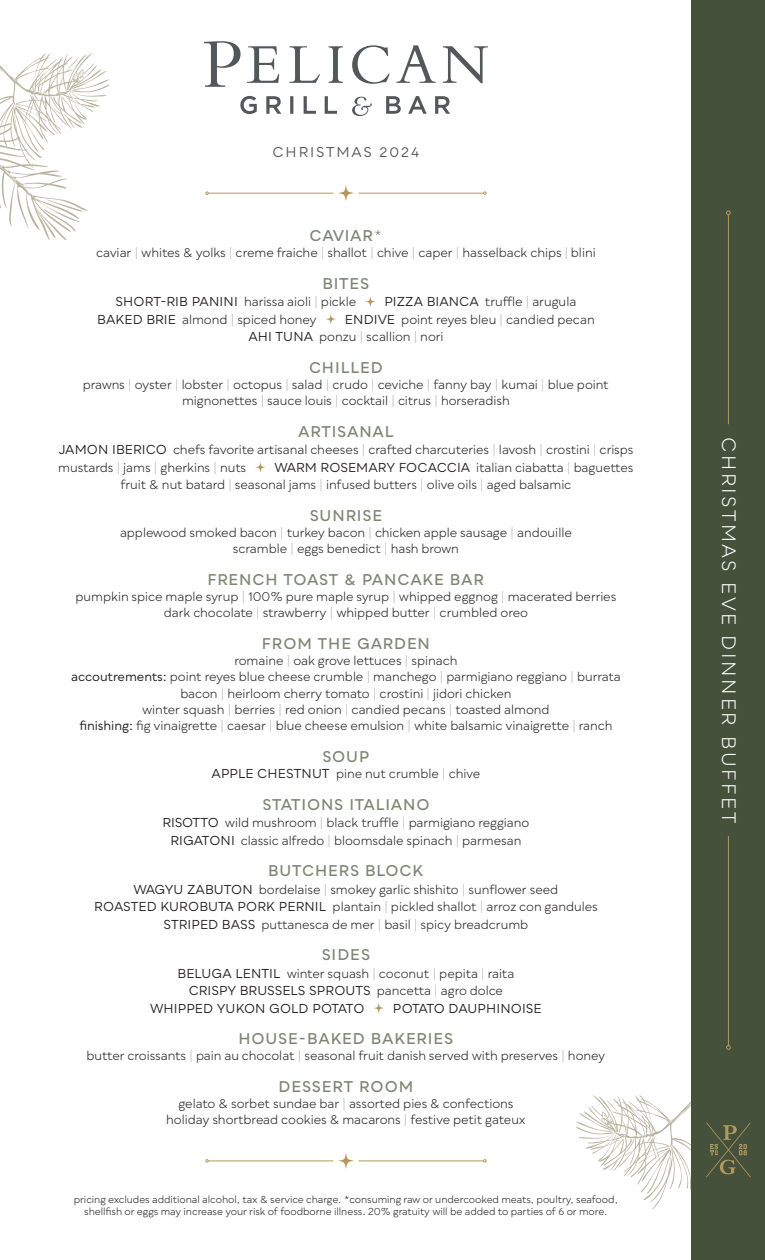
<style>
.page{position:relative;width:765px;height:1260px;background:#fff}
.page>*{position:absolute;margin:0;border:0;box-sizing:border-box;transform-origin:0 0}
.t1{font:18.75px "Qualion";letter-spacing:.13em;color:#fff}
.Qualion_Section{font:600 15px "Qualion";letter-spacing:.05em;color:#7c8672}
.qualion_Item{font:13.75px "Qualion";letter-spacing:.13em;color:#54575a}
.Qualion_description{font:12.5px/17.5px "Qualion";letter-spacing:-.005em;color:#231f20}
.Qualion_description-2{font:12.5px "Qualion";color:#231f20}
.Qualion_description-3{font:10px/12.5px "Qualion";letter-spacing:-.005em;color:#231f20;text-align:center}
.s1{font-weight:400}
.s2{font-weight:100}
.s3{font-style:inherit}
</style>
<div class="page">
<div style="left:692px;top:0;width:73px;height:1260px;background:#46513b"></div>
<svg style="left:365px;top:296px;width:11px;height:11px"></svg>
<svg style="left:326px;top:314px;width:10px;height:10px"></svg>
<svg style="left:255px;top:462px;width:11px;height:10px"></svg>
<svg style="left:374px;top:1003px;width:10px;height:10px"></svg>
<svg style="left:576px;top:1095px;width:175px;height:115px"></svg>
<svg style="left:247px;top:45px;width:241px;height:39px"></svg>
<svg style="left:204px;top:41px;width:37px;height:46px"></svg>
<svg style="left:240px;top:96px;width:97px;height:18px"></svg>
<svg style="left:386px;top:96px;width:64px;height:18px"></svg>
<svg style="left:352px;top:97px;width:20px;height:19px"></svg>
<hr style="left:728px;top:215px;width:1px;height:209px;background:#b2985d">
<svg style="left:726px;top:210px;width:5px;height:5px"></svg>
<hr style="left:728px;top:836px;width:1px;height:210px;background:#b2985d">
<svg style="left:726px;top:1045px;width:5px;height:5px"></svg>
<svg style="left:0;top:53px;width:110px;height:187px"></svg>
<hr style="left:208px;top:193px;width:125px;height:1px;background:#b2985d">
<svg style="left:205px;top:192px;width:4px;height:3px"></svg>
<hr style="left:359px;top:193px;width:125px;height:1px;background:#b2985d">
<svg style="left:338px;top:185px;width:16px;height:16px"></svg>
<hr style="left:208px;top:1161px;width:125px;height:1px;background:#b2985d">
<svg style="left:205px;top:1159px;width:4px;height:3px"></svg>
<hr style="left:359px;top:1161px;width:125px;height:1px;background:#b2985d">
<svg style="left:338px;top:1153px;width:16px;height:16px"></svg>
<p class="qualion_Item" style="left:273px;top:144px;width:148px">CHRISTMAS 2024</p>
<p class="Qualion_Section" style="left:310px;top:227px;width:74px">CAVIAR<span class="s1">*</span></p>
<p class="Qualion_description" style="left:96px;top:244px;width:501px">caviar <span class="s2">|</span> whites &amp; yolks <span class="s2">|</span> creme fraiche <span class="s2">|</span> shallot <span class="s2">|</span> chive <span class="s2">|</span> caper <span class="s2">|</span> hasselback chips <span class="s2">|</span> blini</p>
<p class="Qualion_Section" style="left:322px;top:275px;width:48px">BITES</p>
<p class="Qualion_description" style="left:116px;top:293px;width:242px"><span class="s3">SHORT-RIB PANINI</span> harissa aioli <span class="s2">|</span> pickle</p>
<p class="Qualion_description" style="left:384px;top:293px;width:193px"><span class="s3">PIZZA BIANCA</span> truffle <span class="s2">|</span> arugula</p>
<p class="Qualion_description" style="left:97px;top:311px;width:221px"><span class="s3">BAKED BRIE</span> almond <span class="s2">|</span> spiced honey</p>
<p class="Qualion_description" style="left:345px;top:311px;width:251px"><span class="s3">ENDIVE</span> point reyes bleu <span class="s2">|</span> candied pecan</p>
<p class="Qualion_description" style="left:248px;top:328px;width:197px"><span class="s3">AHI TUNA</span> ponzu <span class="s2">|</span> scallion <span class="s2">|</span> nori</p>
<p class="Qualion_Section" style="left:309px;top:359px;width:75px">CHILLED</p>
<p class="Qualion_description" style="left:83px;top:376px;width:528px">prawns <span class="s2">|</span> oyster <span class="s2">|</span> lobster <span class="s2">|</span> octopus <span class="s2">|</span> salad <span class="s2">|</span> crudo <span class="s2">|</span> ceviche <span class="s2">|</span> fanny bay <span class="s2">|</span> kumai <span class="s2">|</span> blue point</p>
<p class="Qualion_description" style="left:182px;top:392px;width:329px">mignonettes <span class="s2">|</span> sauce louis <span class="s2">|</span> cocktail <span class="s2">|</span> citrus <span class="s2">|</span> horseradish</p>
<p class="Qualion_Section" style="left:298px;top:423px;width:97px">ARTISANAL</p>
<p class="Qualion_description" style="left:58px;top:441px;width:577px"><span class="s3">JAMON IBERICO</span> chefs favorite artisanal cheeses <span class="s2">|</span> crafted charcuteries <span class="s2">|</span> lavosh <span class="s2">|</span> crostini <span class="s2">|</span> crisps mustards <span class="s2">|</span> jams <span class="s2">|</span> gherkins <span class="s2">|</span> nuts</p>
<p class="Qualion_description" style="left:120px;top:459px;width:515px;text-indent:154px"><span class="s3">WARM ROSEMARY FOCACCIA</span> italian ciabatta <span class="s2">|</span> baguettes fruit &amp; nut batard <span class="s2">|</span> seasonal jams <span class="s2">|</span> infused butters <span class="s2">|</span> olive oils <span class="s2">|</span> aged balsamic</p>
<p class="Qualion_Section" style="left:310px;top:507px;width:74px">SUNRISE</p>
<p class="Qualion_description" style="left:120px;top:524px;width:453px">applewood smoked bacon <span class="s2">|</span> turkey bacon <span class="s2">|</span> chicken apple sausage <span class="s2">|</span> andouille</p>
<p class="Qualion_description" style="left:233px;top:540px;width:228px">scramble <span class="s2">|</span> eggs benedict <span class="s2">|</span> hash brown</p>
<p class="Qualion_Section" style="left:208px;top:571px;width:278px">FRENCH TOAST &amp; PANCAKE BAR</p>
<p class="Qualion_description" style="left:75px;top:588px;width:542px">pumpkin spice maple syrup <span class="s2">|</span> 100% pure maple syrup <span class="s2">|</span> whipped eggnog <span class="s2">|</span> macerated berries</p>
<p class="Qualion_description" style="left:164px;top:604px;width:366px">dark chocolate <span class="s2">|</span> strawberry <span class="s2">|</span> whipped butter <span class="s2">|</span> crumbled oreo</p>
<p class="Qualion_Section" style="left:262px;top:635px;width:170px">FROM THE GARDEN</p>
<p class="Qualion_description" style="left:234px;top:652px;width:224px">romaine <span class="s2">|</span> oak grove lettuces <span class="s2">|</span> spinach</p>
<p class="Qualion_description" style="left:71px;top:668px;width:551px"><span class="s3">accoutrements:</span> point reyes blue cheese crumble <span class="s2">|</span> manchego <span class="s2">|</span> parmigiano reggiano <span class="s2">|</span> burrata</p>
<p class="Qualion_description" style="left:180px;top:685px;width:333px">bacon <span class="s2">|</span> heirloom cherry tomato <span class="s2">|</span> crostini <span class="s2">|</span> jidori chicken</p>
<p class="Qualion_description" style="left:142px;top:701px;width:409px">winter squash <span class="s2">|</span> berries <span class="s2">|</span> red onion <span class="s2">|</span> candied pecans <span class="s2">|</span> toasted almond</p>
<p class="Qualion_description" style="left:79px;top:717px;width:535px"><span class="s3">finishing:</span> fig vinaigrette <span class="s2">|</span> caesar <span class="s2">|</span> blue cheese emulsion <span class="s2">|</span> white balsamic vinaigrette <span class="s2">|</span> ranch</p>
<p class="Qualion_Section" style="left:322px;top:748px;width:49px">SOUP</p>
<p class="Qualion_description" style="left:212px;top:765px;width:270px"><span class="s3">APPLE CHESTNUT</span> pine nut crumble <span class="s2">|</span> chive</p>
<p class="Qualion_Section" style="left:262px;top:796px;width:169px">STATIONS ITALIANO</p>
<p class="Qualion_description" style="left:162px;top:814px;width:369px"><span class="s3">RISOTTO</span> wild mushroom <span class="s2">|</span> black truffle <span class="s2">|</span> parmigiano reggiano</p>
<p class="Qualion_description" style="left:170px;top:831px;width:352px"><span class="s3">RIGATONI</span> classic alfredo <span class="s2">|</span> bloomsdale spinach <span class="s2">|</span> parmesan</p>
<p class="Qualion_Section" style="left:268px;top:862px;width:157px">BUTCHERS BLOCK</p>
<p class="Qualion_description" style="left:133px;top:881px;width:426px"><span class="s3">WAGYU ZABUTON</span> bordelaise <span class="s2">|</span> smokey garlic shishito <span class="s2">|</span> sunflower seed</p>
<p class="Qualion_description" style="left:94px;top:898px;width:505px"><span class="s3">ROASTED KUROBUTA PORK PERNIL</span> plantain <span class="s2">|</span> pickled shallot <span class="s2">|</span> arroz con gandules</p>
<p class="Qualion_description" style="left:164px;top:916px;width:366px"><span class="s3">STRIPED BASS</span> puttanesca de mer <span class="s2">|</span> basil <span class="s2">|</span> spicy breadcrumb</p>
<p class="Qualion_Section" style="left:322px;top:946px;width:50px">SIDES</p>
<p class="Qualion_description" style="left:178px;top:965px;width:338px;text-align:center"><span class="s3">BELUGA LENTIL</span> winter squash <span class="s2">|</span> coconut <span class="s2">|</span> pepita <span class="s2">|</span> raita<br><span class="s3">CRISPY BRUSSELS SPROUTS</span> pancetta <span class="s2">|</span> agro dolce</p>
<p class="Qualion_description-2" style="left:150px;top:1001px;width:216px">WHIPPED YUKON GOLD POTATO</p>
<p class="Qualion_description-2" style="left:393px;top:1001px;width:150px">POTATO DAUPHINOISE</p>
<p class="Qualion_Section" style="left:239px;top:1030px;width:216px">HOUSE-BAKED BAKERIES</p>
<p class="Qualion_description" style="left:87px;top:1047px;width:520px">butter croissants <span class="s2">|</span> pain au chocolat <span class="s2">|</span> seasonal fruit danish served with preserves <span class="s2">|</span> honey</p>
<p class="Qualion_Section" style="left:278px;top:1078px;width:136px">DESSERT ROOM</p>
<p class="Qualion_description" style="left:166px;top:1096px;width:361px;line-height:16.2px;text-align:center">gelato &amp; sorbet sundae bar <span class="s2">|</span> assorted pies &amp; confections holiday shortbread cookies &amp; macarons <span class="s2">|</span> festive petit gateux</p>
<p class="Qualion_description-3" style="left:74px;top:1193px;width:546px">pricing excludes additional alcohol, tax &amp; service charge. *consuming raw or undercooked meats, poultry, seafood, shellfish or eggs may increase your risk of foodborne illness. 20% gratuity will be added to parties of 6 or more.</p>
<p class="t1" style="left:740px;top:437px;width:387px;rotate:90deg">CHRISTMAS EVE DINNER BUFFET</p>
</div>
